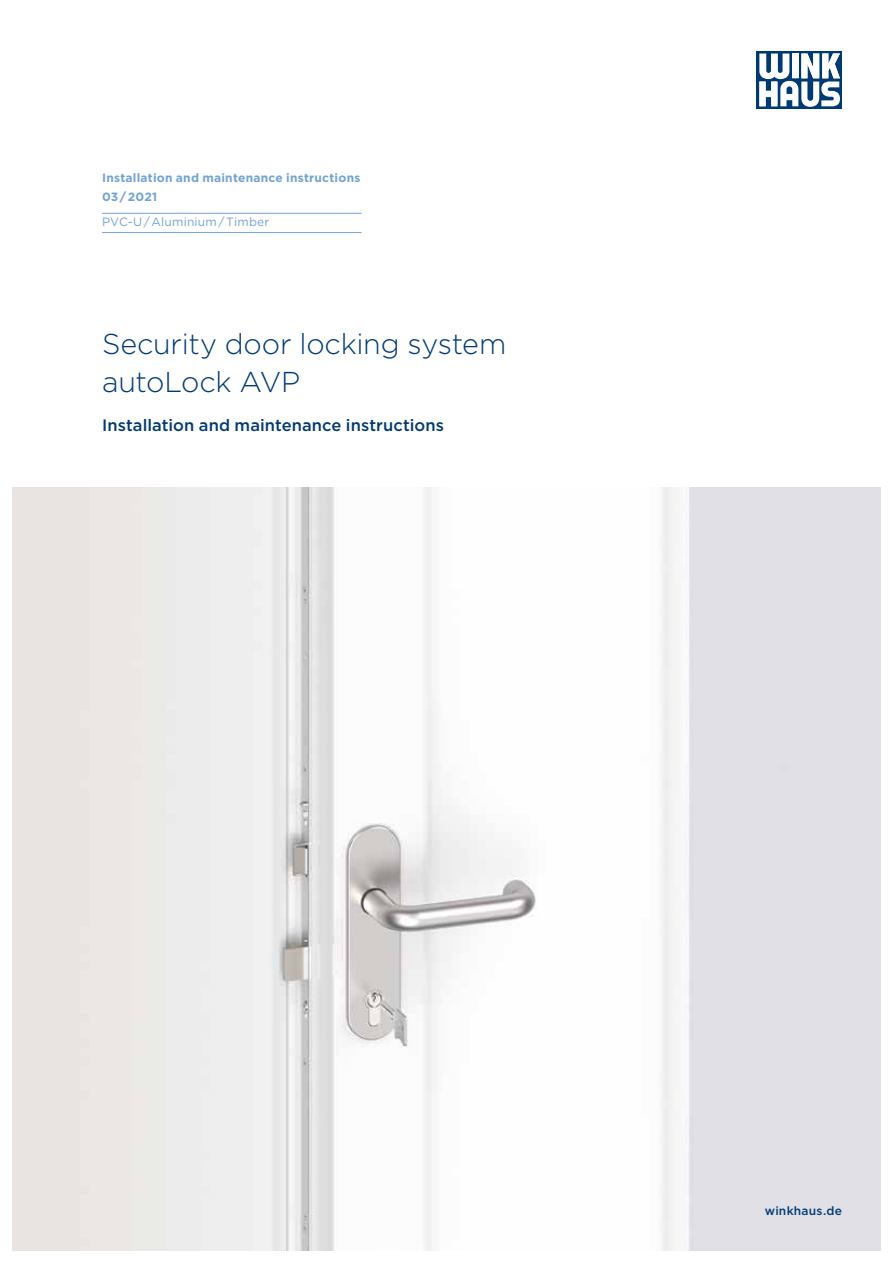
<style>
.page{position:relative;width:893px;height:1263px;background:#fff}
.page>*{position:absolute;margin:0;border:0;box-sizing:border-box;transform-origin:0 0}
.t1{font:300 28.65px/38.2px "Gotham";letter-spacing:-.005em;color:#003a74}
.t2{font:500 16.5px "Gotham";letter-spacing:.005em;color:#003a74}
.t3{font:700 12px/19.2px "Gotham";letter-spacing:.02em;color:#71a3d7}
.t4{font:12px "Gotham";letter-spacing:.015em;color:#71a3d7}
.t5{font:500 12px "Gotham";letter-spacing:.02em;color:#003a74}
</style>
<div class="page">
<div style="left:757px;top:51px;width:85px;height:58px;background:#003a74"></div>
<svg style="left:759px;top:53px;width:81px;height:54px"></svg>
<img style="left:13px;top:488px;width:867px;height:762px">
<hr style="left:102px;top:213px;width:259px;height:1px;background:#71a3d7">
<hr style="left:102px;top:232px;width:259px;height:1px;background:#71a3d7">
<p class="t3" style="left:102px;top:168px;width:260px">Installation and maintenance instructions<br>03 / 2021</p>
<p class="t4" style="left:102px;top:214px;width:169px">PVC-U / Aluminium / Timber</p>
<h1 class="t1" style="left:102px;top:324px;width:406px">Security door locking system autoLock AVP</h1>
<h2 class="t2" style="left:102px;top:414px;width:343px">Installation and maintenance instructions</h2>
<p class="t5" style="left:765px;top:1203px;width:79px">winkhaus.de</p>
</div>
